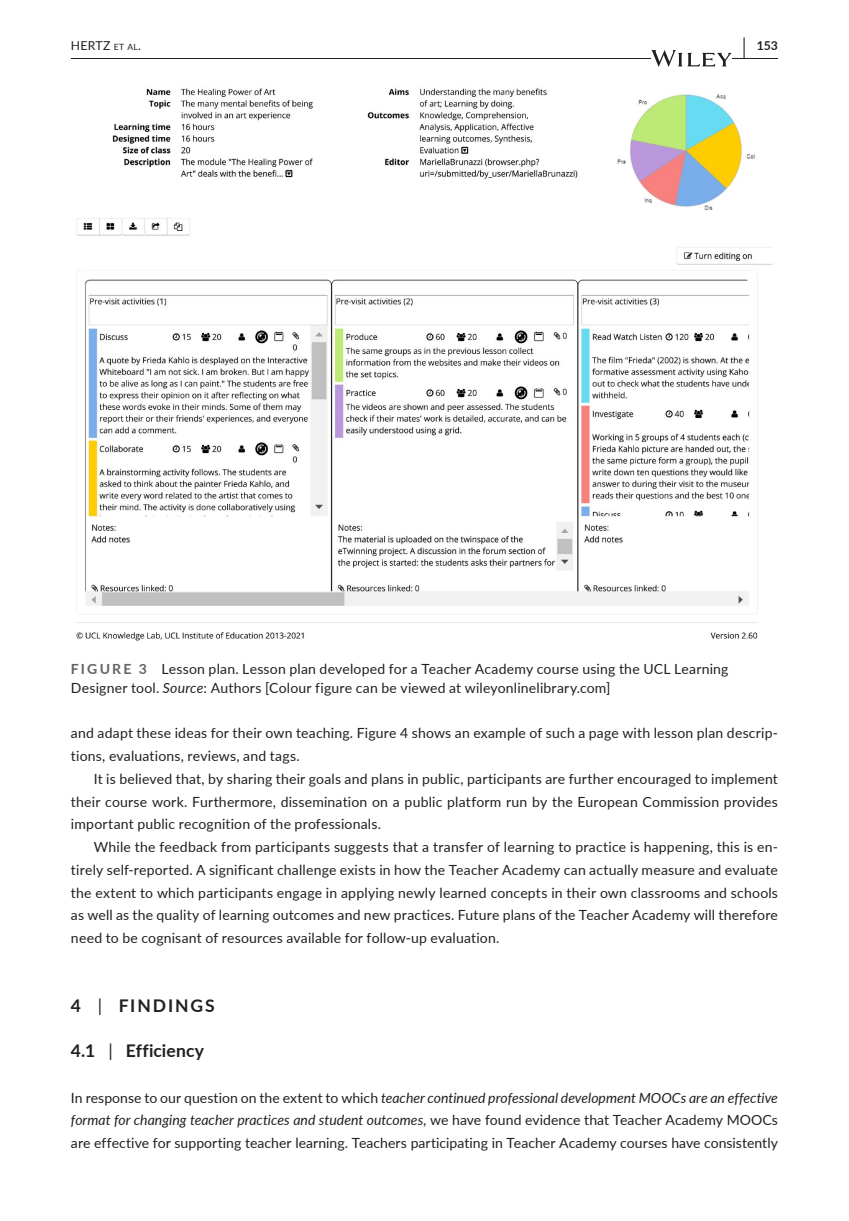
<style>
.page{position:relative;width:849px;height:1221px;background:#fff}
.page>*{position:absolute;margin:0;border:0;box-sizing:border-box;transform-origin:0 0}
.t1{font:700 17.5px "Lato";letter-spacing:.005em;color:#231f20}
.t2{font:700 17.5px "Lato";letter-spacing:.11em;color:#231f20}
.t3{font:14px/22.8px "Lato";letter-spacing:.015em;color:#231f20;text-align:justify}
.t4{font:12.25px "Lato";letter-spacing:.015em;color:#231f20}
.t5{font:700 12.25px "Lato";color:#231f20}
.s1{font-size:8.58px}
.s2{font-size:22.75px}
.s3{font-weight:700;color:#636366}
.s4{font-style:italic}
.s5{font-weight:400}
</style>
<div class="page">
<hr style="left:71px;top:58px;width:706px;height:1px;background:#231f20">
<svg style="left:651px;top:50px;width:80px;height:17px"></svg>
<img style="left:76px;top:88px;width:697px;height:553px">
<p class="t4" style="left:71px;top:37px;width:71px">HERTZ <span class="s1">et al</span>.</p>
<p class="t5" style="left:742px;top:37px;width:36px"><span class="s2">|</span> 153</p>
<p class="t3" style="left:71px;top:658px;width:658px;line-height:19.2px"><span class="s3">FIGURE 3</span> Lesson plan. Lesson plan developed for a Teacher Academy course using the UCL Learning<br>Designer tool. <span class="s4">Source</span>: Authors [Colour figure can be viewed at wileyonlinelibrary.com]</p>
<p class="t3" style="left:71px;top:721px;width:708px">and adapt these ideas for their own teaching. Figure 4 shows an example of such a page with lesson plan descrip&shy;tions, evaluations, reviews, and tags.</p>
<p class="t3" style="left:71px;top:766px;width:708px;text-indent:23px">It is believed that, by sharing their goals and plans in public, participants are further encouraged to implement their course work. Furthermore, dissemination on a public platform run by the European Commission provides important public recognition of the professionals.</p>
<p class="t3" style="left:71px;top:835px;width:708px;text-indent:23px">While the feedback from participants suggests that a transfer of learning to practice is happening, this is en&shy;tirely self-reported. A significant challenge exists in how the Teacher Academy can actually measure and evaluate the extent to which participants engage in applying newly learned concepts in their own classrooms and schools as well as the quality of learning outcomes and new practices. Future plans of the Teacher Academy will therefore need to be cognisant of resources available for follow-up evaluation.</p>
<p class="t2" style="left:71px;top:992px;width:145px">4 <span class="s5">|</span> FINDINGS</p>
<p class="t1" style="left:71px;top:1037px;width:134px">4.1 <span class="s5">|</span> Efficiency</p>
<p class="t3" style="left:71px;top:1085px;width:708px">In response to our question on the extent to which <span class="s4">teacher continued professional development MOOCs are an effective format for changing teacher practices and student outcomes</span>, we have found evidence that Teacher Academy MOOCs are effective for supporting teacher learning. Teachers participating in Teacher Academy courses have consistently</p>
</div>
